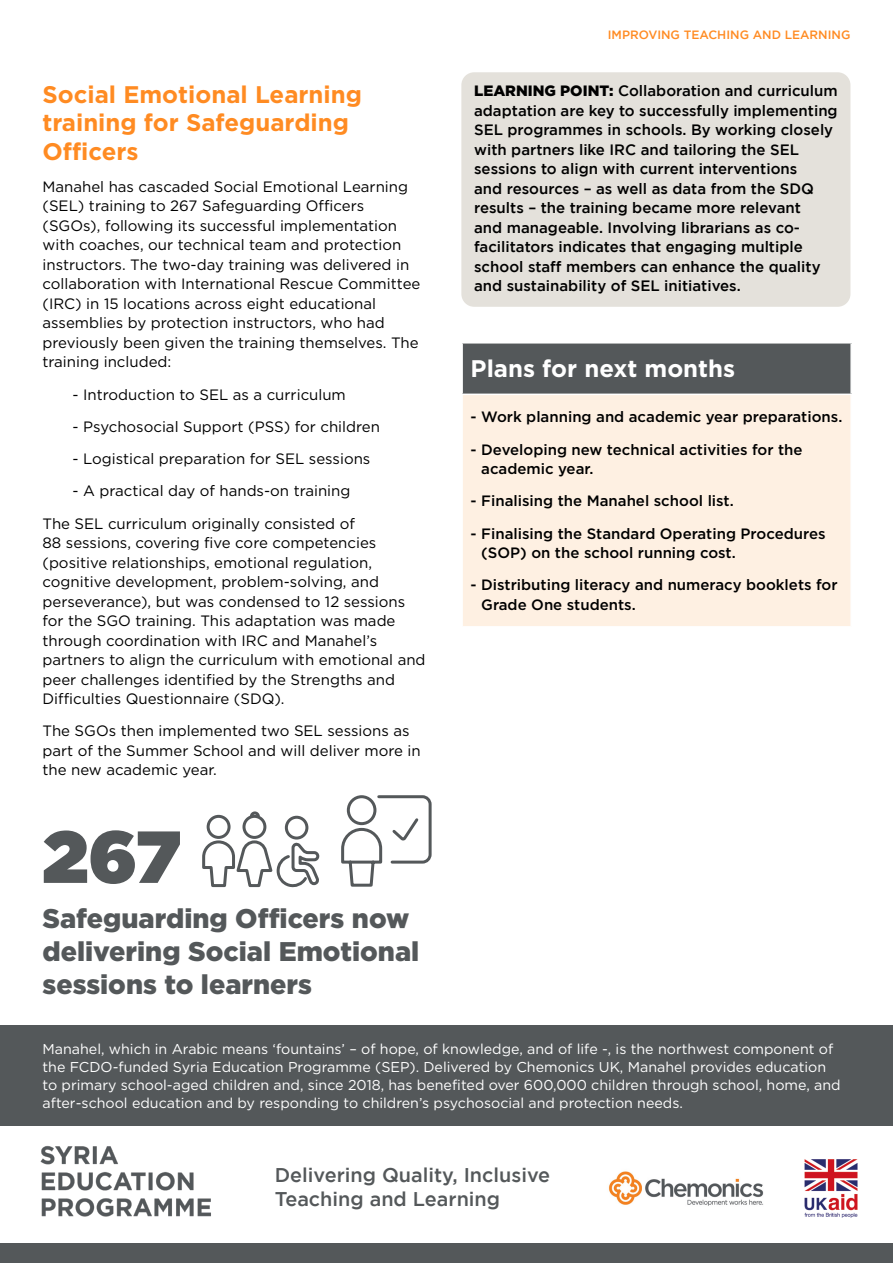
<style>
.page{position:relative;width:893px;height:1263px;background:#fff}
.page>*{position:absolute;margin:0;border:0;box-sizing:border-box;transform-origin:0 0}
.t1{font:900 73.5px "Gotham HTF";color:#54585a}
.t2{font:900 27px/33px "Gotham";color:#54585a}
.t3{font:700 24px/28.5px "Gotham HTF";color:#ff8b22}
.t4{font:700 24px "Gotham HTF";color:#fff}
.t5{font:500 19.8px/24.2px "Gotham";color:#54585a}
.t6{font:15px/19.5px "Gotham HTF";color:#000}
.t7{font:500 15px/19.5px "Gotham";color:#000}
.t8{font:500 15px/19.5px "Gotham HTF";color:#000}
.t9{font:14.25px/18px "Gotham HTF";color:#fff}
.t10{font:500 12px "Gotham";color:#ff8b22}
.s1{font-weight:900}
</style>
<div class="page">
<div style="left:0;top:1026px;width:893px;height:237px;background:#54585a"></div>
<div style="left:0;top:1126px;width:893px;height:116px;background:#fff"></div>
<img style="left:40px;top:1145px;width:171px;height:72px">
<img style="left:804px;top:1159px;width:54px;height:59px">
<img style="left:608px;top:1171px;width:156px;height:35px">
<div style="left:461px;top:72px;width:389px;height:235px;background:#e4e1db;border-radius:13px"></div>
<div style="left:462px;top:343px;width:389px;height:51px;background:#54585a"></div>
<div style="left:462px;top:394px;width:389px;height:233px;background:#fef0e2"></div>
<hr style="left:461px;top:342px;width:391px;height:2px;background:#fff">
<hr style="left:461px;top:344px;width:2px;height:50px;background:#fff">
<hr style="left:850px;top:344px;width:2px;height:50px;background:#fff">
<hr style="left:461px;top:394px;width:391px;height:1px;background:#fff">
<hr style="left:461px;top:395px;width:2px;height:231px;background:#fff">
<hr style="left:850px;top:395px;width:2px;height:231px;background:#fff">
<hr style="left:461px;top:626px;width:391px;height:2px;background:#fff">
<svg style="left:341px;top:795px;width:91px;height:92px"></svg>
<svg style="left:202px;top:811px;width:118px;height:77px"></svg>
<h3 class="t3" style="left:43px;top:79px;width:321px">Social Emotional Learning training for Safeguarding<br>Officers</h3>
<p class="t6" style="left:43px;top:177px;width:379px">Manahel has cascaded Social Emotional Learning (SEL) training to 267 Safeguarding Officers (SGOs), following its successful implementation with coaches, our technical team and protection instructors. The two-day training was delivered in collaboration with International Rescue Committee (IRC) in 15 locations across eight educational assemblies by protection instructors, who had previously been given the training themselves. The training included:</p>
<p class="t6" style="left:73px;top:384px;width:275px">- Introduction to SEL as a curriculum</p>
<p class="t6" style="left:73px;top:417px;width:309px">- Psychosocial Support (PSS) for children</p>
<p class="t6" style="left:73px;top:449px;width:299px">- Logistical preparation for SEL sessions</p>
<p class="t6" style="left:43px;top:475px;width:314px;line-height:32.2px;text-align:right">- A practical day of hands-on training<br>The SEL curriculum originally consisted of</p>
<p class="t6" style="left:43px;top:533px;width:385px">88 sessions, covering five core competencies (positive relationships, emotional regulation, cognitive development, problem-solving, and perseverance), but was condensed to 12 sessions for the SGO training. This adaptation was made through coordination with IRC and Manahel’s partners to align the curriculum with emotional and peer challenges identified by the Strengths and Difficulties Questionnaire (SDQ).</p>
<p class="t6" style="left:43px;top:721px;width:380px">The SGOs then implemented two SEL sessions as part of the Summer School and will deliver more in the new academic year.</p>
<h1 class="t1" style="left:43px;top:814px;width:140px">267</h1>
<h2 class="t2" style="left:43px;top:901px;width:378px">Safeguarding Officers now delivering Social Emotional sessions to learners</h2>
<p class="t10" style="left:608px;top:27px;width:244px">IMPROVING TEACHING AND LEARNING</p>
<p class="t7" style="left:474px;top:81px;width:365px"><span class="s1">LEARNING POINT:</span> Collaboration and curriculum adaptation are key to successfully implementing SEL programmes in schools. By working closely with partners like IRC and tailoring the SEL sessions to align with current interventions<br>and resources – as well as data from the SDQ results – the training became more relevant<br>and manageable. Involving librarians as co&shy;facilitators indicates that engaging multiple school staff members can enhance the quality and sustainability of SEL initiatives.</p>
<h3 class="t4" style="left:471px;top:355px;width:266px">Plans for next months</h3>
<p class="t8" style="left:471px;top:407px;width:373px">- Work planning and academic year preparations.</p>
<p class="t8" style="left:481px;top:439px;width:323px;text-indent:-11px">- Developing new technical activities for the academic year.</p>
<p class="t8" style="left:471px;top:491px;width:265px">- Finalising the Manahel school list.</p>
<p class="t8" style="left:481px;top:523px;width:346px;text-indent:-11px">- Finalising the Standard Operating Procedures (SOP) on the school running cost.</p>
<p class="t8" style="left:481px;top:575px;width:358px;text-indent:-11px">- Distributing literacy and numeracy booklets for<br>Grade One students.</p>
<p class="t9" style="left:43px;top:1039px;width:800px">Manahel, which in Arabic means ‘fountains’ – of hope, of knowledge, and of life -, is the northwest component of the FCDO-funded Syria Education Programme (SEP). Delivered by Chemonics UK, Manahel provides education to primary school-aged children and, since 2018, has benefited over 600,000 children through school, home, and after-school education and by responding to children’s psychosocial and protection needs.</p>
<h3 class="t5" style="left:275px;top:1162px;width:277px">Delivering Quality, Inclusive<br>Teaching and Learning</h3>
</div>
